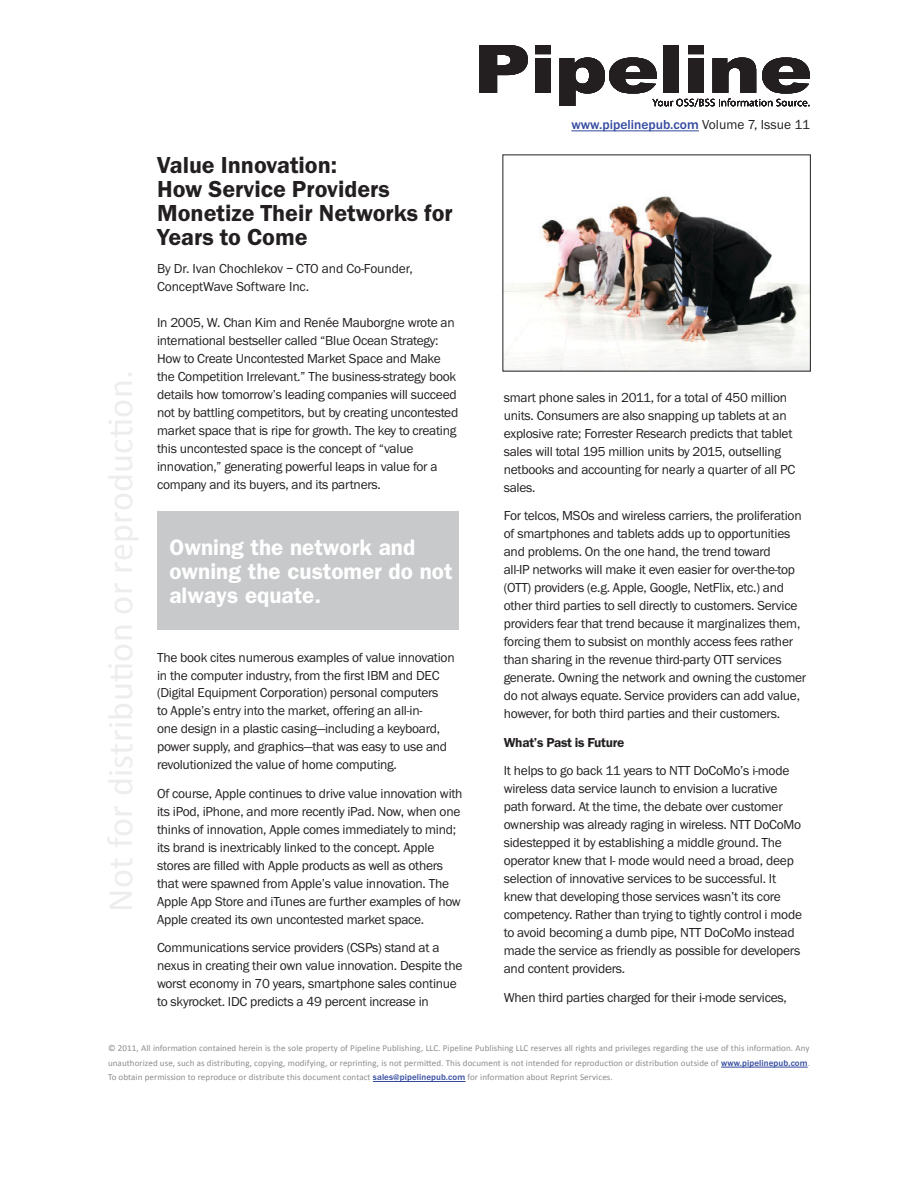
<style>
.page{position:relative;width:918px;height:1188px;background:#fff}
.page>*{position:absolute;margin:0;border:0;box-sizing:border-box;transform-origin:0 0}
.t1{font:600 24px/24px "Franklin Gothic EF";color:#231f20}
.t2{font:600 22.5px/24px "Franklin Gothic";color:#fff}
.t3{font:13.5px/18px "Franklin Gothic EF";letter-spacing:-.02em;color:#231f20}
.t4{font:500 13.5px "Franklin Gothic EF";color:#32499e}
.t5{font:600 13.5px "Franklin Gothic EF";letter-spacing:-.02em;color:#231f20}
.t6{font:9px/14.4px "Calibri";letter-spacing:.01em;color:#8a8c8e;text-align:justify}
.s1{font-weight:400;color:#231f20}
.s2{font-family:"Franklin Gothic EF";font-weight:500;color:#32499e}
</style>
<div class="page">
<hr style="left:721px;top:1067px;width:87px;height:1px;background:#32499e">
<hr style="left:373px;top:1081px;width:92px;height:1px;background:#32499e">
<svg style="left:479px;top:45px;width:49px;height:48px"></svg>
<svg style="left:535px;top:45px;width:16px;height:48px"></svg>
<svg style="left:559px;top:45px;width:251px;height:62px"></svg>
<hr style="left:571px;top:131px;width:128px;height:1px;background:#32499e">
<div style="left:158px;top:511px;width:301px;height:119px;background:#c7c9cb"></div>
<img style="left:504px;top:196px;width:305px;height:174px">
<h1 class="t1" style="left:157px;top:153px;width:297px">Value Innovation:<br>How Service Providers<br>Monetize Their Networks for<br>Years to Come</h1>
<p class="t3" style="left:157px;top:260px;width:257px">By Dr. Ivan Chochlekov – CTO and Co-Founder,<br>ConceptWave Software Inc.</p>
<p class="t3" style="left:157px;top:314px;width:303px">In 2005, W. Chan Kim and Renée Mauborgne wrote an international bestseller called “Blue Ocean Strategy:<br>How to Create Uncontested Market Space and Make the Competition Irrelevant.” The business-strategy book details how tomorrow’s leading companies will succeed not by battling competitors, but by creating uncontested market space that is ripe for growth. The key to creating this uncontested space is the concept of “value innovation,” generating powerful leaps in value for a company and its buyers, and its partners.</p>
<h2 class="t2" style="left:170px;top:535px;width:285px">Owning the network and owning the customer do not always equate.</h2>
<p class="t3" style="left:157px;top:648px;width:299px">The book cites numerous examples of value innovation in the computer industry, from the first IBM and DEC (Digital Equipment Corporation) personal computers<br>to Apple’s entry into the market, offering an all-in-<br>one design in a plastic casing—including a keyboard, power supply, and graphics—that was easy to use and revolutionized the value of home computing.</p>
<p class="t3" style="left:157px;top:785px;width:307px">Of course, Apple continues to drive value innovation with its iPod, iPhone, and more recently iPad. Now, when one thinks of innovation, Apple comes immediately to mind; its brand is inextricably linked to the concept. Apple stores are filled with Apple products as well as others that were spawned from Apple’s value innovation. The Apple App Store and iTunes are further examples of how Apple created its own uncontested market space.</p>
<p class="t3" style="left:157px;top:939px;width:307px">Communications service providers (CSPs) stand at a nexus in creating their own value innovation. Despite the worst economy in 70 years, smartphone sales continue to skyrocket. IDC predicts a 49 percent increase in</p>
<p class="t4" style="left:571px;top:117px;width:240px">www.pipelinepub.com <span class="s1">Volume 7, Issue 11</span></p>
<p class="t3" style="left:504px;top:389px;width:293px">smart phone sales in 2011, for a total of 450 million units. Consumers are also snapping up tablets at an explosive rate; Forrester Research predicts that tablet sales will total 195 million units by 2015, outselling netbooks and accounting for nearly a quarter of all PC sales.</p>
<p class="t3" style="left:504px;top:507px;width:304px">For telcos, MSOs and wireless carriers, the proliferation of smartphones and tablets adds up to opportunities and problems. On the one hand, the trend toward<br>all-IP networks will make it even easier for over-the-top (OTT) providers (e.g. Apple, Google, NetFlix, etc.) and other third parties to sell directly to customers. Service providers fear that trend because it marginalizes them, forcing them to subsist on monthly access fees rather than sharing in the revenue third-party OTT services generate. Owning the network and owning the customer do not always equate. Service providers can add value, however, for both third parties and their customers.</p>
<p class="t5" style="left:504px;top:735px;width:122px">What’s Past is Future</p>
<p class="t3" style="left:504px;top:762px;width:300px">It helps to go back 11 years to NTT DoCoMo’s i-mode wireless data service launch to envision a lucrative path forward. At the time, the debate over customer ownership was already raging in wireless. NTT DoCoMo sidestepped it by establishing a middle ground. The operator knew that I- mode would need a broad, deep selection of innovative services to be successful. It knew that developing those services wasn’t its core competency. Rather than trying to tightly control i mode to avoid becoming a dumb pipe, NTT DoCoMo instead made the service as friendly as possible for developers and content providers.</p>
<p class="t3" style="left:504px;top:988px;width:285px">When third parties charged for their i-mode services,</p>
<p class="t6" style="left:108px;top:1041px;width:704px">© 2011, All information contained herein is the sole property of Pipeline Publishing, LLC. Pipeline Publishing LLC reserves all rights and privileges regarding the use of this information. Any unauthorized use, such as distributing, copying, modifying, or reprinting, is not permitted. This document is not intended for reproduction or distribution outside of <span class="s2">www.pipelinepub.com</span>.<br>To obtain permission to reproduce or distribute this document contact <span class="s2">sales@pipelinepub.com</span> for information about Reprint Services.</p>
</div>
